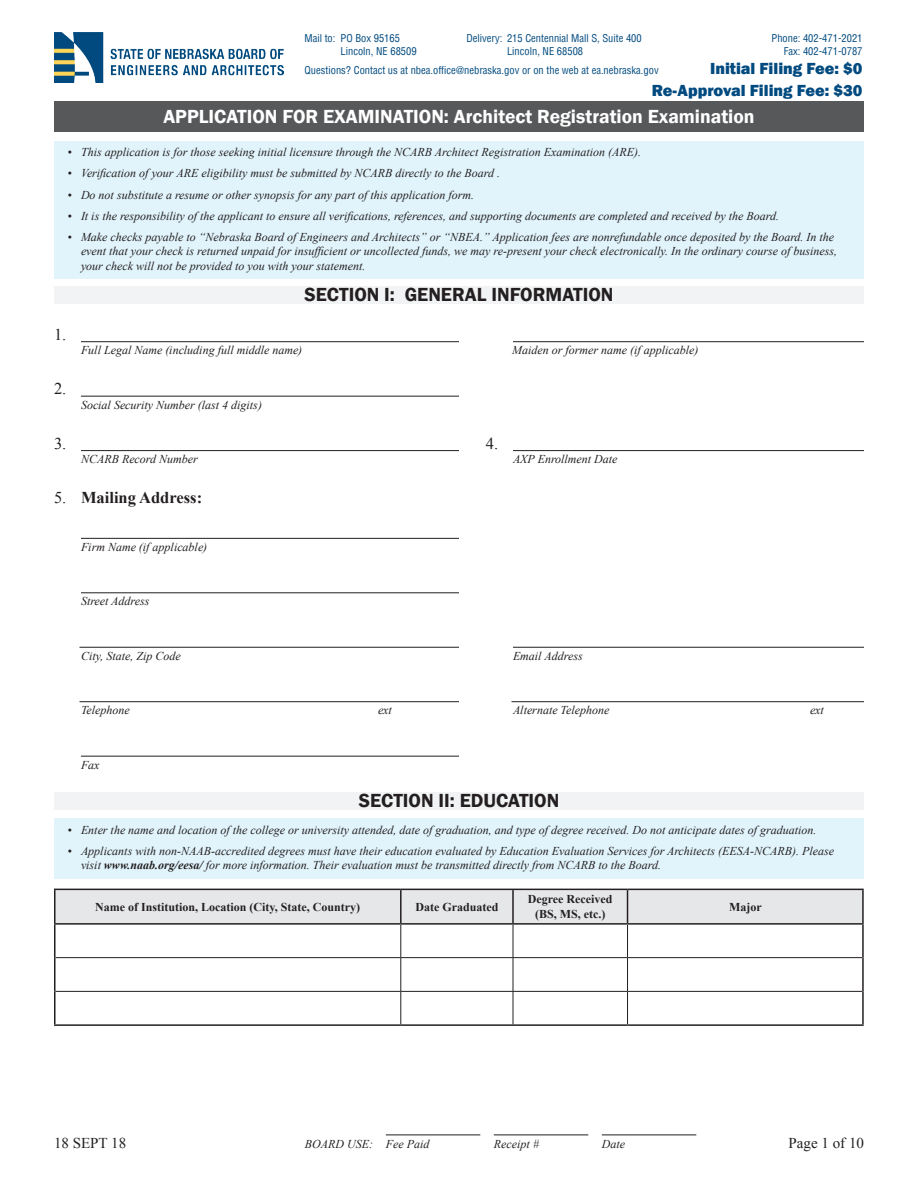
<style>
.page{position:relative;width:918px;height:1188px;background:#fff}
.page>*{position:absolute;margin:0;border:0;box-sizing:border-box;transform-origin:0 0}
.Standard_Heading{font:600 19.5px "Franklin Gothic";color:#fff}
.Standard_Heading-2{font:600 19.5px "Franklin Gothic";color:#231f20}
.t1{font:800 16.5px/21.6px "Franklin Gothic";color:#004a7f;text-align:right}
.Data_Entry_Line{font:700 16.5px "Times New Roman";color:#231f20}
.Data_Entry_Line-2{font:16.5px "Times New Roman";color:#231f20}
.t2{font:15px "Times New Roman";color:#231f20}
.Data_Entry_Instructi{font:italic 12px/14.4px "Times New Roman";color:#231f20}
.t3{font:700 12px/14.4px "Times New Roman";color:#231f20;text-align:center}
.t4{font:condensed 10.5px "Helvetica";color:#004a7f}
.s1{font-weight:400}
.s2{font-weight:700}
</style>
<div class="page">
<img style="left:54px;top:33px;width:229px;height:50px">
<div style="left:54px;top:101px;width:810px;height:31px;background:#57585a"></div>
<div style="left:54px;top:141px;width:810px;height:25px;background:#e1f4fc"></div>
<div style="left:54px;top:162px;width:810px;height:25px;background:#e1f4fc"></div>
<div style="left:54px;top:184px;width:810px;height:24px;background:#e1f4fc"></div>
<div style="left:54px;top:205px;width:810px;height:24px;background:#e1f4fc"></div>
<div style="left:54px;top:226px;width:810px;height:53px;background:#e1f4fc"></div>
<div style="left:54px;top:286px;width:810px;height:18px;background:#f2f3f4"></div>
<hr style="left:81px;top:341px;width:378px;height:1px;background:#231f20">
<hr style="left:513px;top:341px;width:351px;height:1px;background:#231f20">
<hr style="left:81px;top:396px;width:378px;height:1px;background:#231f20">
<hr style="left:81px;top:450px;width:378px;height:1px;background:#231f20">
<hr style="left:513px;top:450px;width:351px;height:1px;background:#231f20">
<hr style="left:81px;top:538px;width:378px;height:1px;background:#231f20">
<hr style="left:81px;top:592px;width:378px;height:1px;background:#231f20">
<hr style="left:80px;top:647px;width:379px;height:1px;background:#231f20">
<hr style="left:513px;top:647px;width:351px;height:1px;background:#231f20">
<hr style="left:80px;top:701px;width:379px;height:1px;background:#231f20">
<hr style="left:512px;top:701px;width:352px;height:1px;background:#231f20">
<hr style="left:81px;top:756px;width:378px;height:1px;background:#231f20">
<div style="left:54px;top:792px;width:810px;height:17px;background:#f2f3f4"></div>
<div style="left:54px;top:818px;width:810px;height:25px;background:#e1f4fc"></div>
<div style="left:54px;top:840px;width:810px;height:38px;background:#e1f4fc"></div>
<div style="left:56px;top:890px;width:806px;height:33px;background:#e6e7e9"></div>
<hr style="left:54px;top:889px;width:347px;height:1px;background:#231f20">
<hr style="left:54px;top:890px;width:2px;height:33px;background:#231f20">
<hr style="left:401px;top:889px;width:112px;height:1px;background:#231f20">
<hr style="left:513px;top:889px;width:115px;height:1px;background:#231f20">
<hr style="left:628px;top:889px;width:236px;height:1px;background:#231f20">
<hr style="left:862px;top:890px;width:2px;height:33px;background:#231f20">
<hr style="left:54px;top:925px;width:2px;height:33px;background:#231f20">
<hr style="left:862px;top:925px;width:2px;height:33px;background:#231f20">
<hr style="left:54px;top:958px;width:2px;height:33px;background:#231f20">
<hr style="left:862px;top:958px;width:2px;height:33px;background:#231f20">
<hr style="left:54px;top:991px;width:2px;height:33px;background:#231f20">
<hr style="left:862px;top:991px;width:2px;height:33px;background:#231f20">
<hr style="left:54px;top:1024px;width:347px;height:2px;background:#231f20">
<hr style="left:401px;top:1024px;width:112px;height:2px;background:#231f20">
<hr style="left:513px;top:1024px;width:115px;height:2px;background:#231f20">
<hr style="left:628px;top:1024px;width:236px;height:2px;background:#231f20">
<hr style="left:400px;top:925px;width:1px;height:32px;background:#231f20">
<hr style="left:513px;top:925px;width:1px;height:32px;background:#231f20">
<hr style="left:627px;top:925px;width:1px;height:32px;background:#231f20">
<hr style="left:56px;top:957px;width:345px;height:1px;background:#231f20">
<hr style="left:401px;top:957px;width:112px;height:1px;background:#231f20">
<hr style="left:400px;top:958px;width:1px;height:33px;background:#231f20">
<hr style="left:513px;top:957px;width:115px;height:1px;background:#231f20">
<hr style="left:513px;top:958px;width:1px;height:33px;background:#231f20">
<hr style="left:628px;top:957px;width:234px;height:1px;background:#231f20">
<hr style="left:627px;top:958px;width:1px;height:33px;background:#231f20">
<hr style="left:56px;top:991px;width:345px;height:1px;background:#231f20">
<hr style="left:401px;top:991px;width:112px;height:1px;background:#231f20">
<hr style="left:400px;top:992px;width:1px;height:32px;background:#231f20">
<hr style="left:513px;top:991px;width:115px;height:1px;background:#231f20">
<hr style="left:513px;top:992px;width:1px;height:32px;background:#231f20">
<hr style="left:628px;top:991px;width:234px;height:1px;background:#231f20">
<hr style="left:627px;top:992px;width:1px;height:32px;background:#231f20">
<hr style="left:54px;top:923px;width:347px;height:2px;background:#231f20">
<hr style="left:513px;top:923px;width:115px;height:2px;background:#231f20">
<hr style="left:628px;top:923px;width:236px;height:2px;background:#231f20">
<hr style="left:401px;top:923px;width:112px;height:2px;background:#231f20">
<hr style="left:400px;top:890px;width:2px;height:33px;background:#231f20">
<hr style="left:512px;top:890px;width:2px;height:33px;background:#231f20">
<hr style="left:627px;top:890px;width:1px;height:33px;background:#231f20">
<hr style="left:386px;top:1134px;width:94px;height:1px;background:#231f20">
<hr style="left:494px;top:1134px;width:94px;height:1px;background:#231f20">
<hr style="left:602px;top:1134px;width:94px;height:1px;background:#231f20">
<p class="t4" style="left:305px;top:31px;width:97px">Mail to: PO Box 95165</p>
<p class="t4" style="left:467px;top:31px;width:177px">Delivery: 215 Centennial Mall S, Suite 400</p>
<p class="t4" style="left:772px;top:31px;width:92px">Phone: 402-471-2021</p>
<p class="t4" style="left:341px;top:44px;width:78px">Lincoln, NE 68509</p>
<p class="t4" style="left:507px;top:44px;width:78px">Lincoln, NE 68508</p>
<p class="t4" style="left:784px;top:44px;width:80px">Fax: 402-471-0787</p>
<p class="t4" style="left:305px;top:64px;width:356px">Questions? Contact us at nbea.office@nebraska.gov or on the web at ea.nebraska.gov</p>
<h2 class="t1" style="left:652px;top:58px;width:212px">Initial Filing Fee: $0<br>Re-Approval Filing Fee: $30</h2>
<p class="Standard_Heading" style="left:163px;top:105px;width:593px">APPLICATION FOR EXAMINATION: Architect Registration Examination</p>
<p class="Data_Entry_Instructi" style="left:68px;top:145px;width:575px">• This application is for those seeking initial licensure through the NCARB Architect Registration Examination (ARE).</p>
<p class="Data_Entry_Instructi" style="left:68px;top:166px;width:434px">• Verification of your ARE eligibility must be submitted by NCARB directly to the Board .</p>
<p class="Data_Entry_Instructi" style="left:68px;top:187px;width:408px">• Do not substitute a resume or other synopsis for any part of this application form.</p>
<p class="Data_Entry_Instructi" style="left:68px;top:208px;width:713px">• It is the responsibility of the applicant to ensure all verifications, references, and supporting documents are completed and received by the Board.</p>
<p class="Data_Entry_Instructi" style="left:81px;top:229px;width:758px;text-indent:-14px">• Make checks payable to “Nebraska Board of Engineers and Architects” or “NBEA.” Application fees are nonrefundable once deposited by the Board. In the event that your check is returned unpaid for insufficient or uncollected funds, we may re-present your check electronically. In the ordinary course of business, your check will not be provided to you with your statement.</p>
<p class="Standard_Heading-2" style="left:305px;top:283px;width:310px">SECTION I: GENERAL INFORMATION</p>
<p class="Data_Entry_Line-2" style="left:54px;top:323px;width:14px">1.</p>
<p class="Data_Entry_Line-2" style="left:54px;top:377px;width:14px">2.</p>
<p class="Data_Entry_Instructi" style="left:81px;top:343px;width:223px">Full Legal Name (including full middle name)</p>
<p class="Data_Entry_Instructi" style="left:512px;top:343px;width:188px">Maiden or former name (if applicable)</p>
<p class="Data_Entry_Instructi" style="left:81px;top:397px;width:182px">Social Security Number (last 4 digits)</p>
<p class="Data_Entry_Line-2" style="left:54px;top:432px;width:14px">3.</p>
<p class="Data_Entry_Line-2" style="left:486px;top:432px;width:14px">4.</p>
<p class="Data_Entry_Instructi" style="left:81px;top:452px;width:118px">NCARB Record Number</p>
<p class="Data_Entry_Instructi" style="left:513px;top:452px;width:106px">AXP Enrollment Date</p>
<p class="Data_Entry_Line" style="left:54px;top:486px;width:150px"><span class="s1">5.</span> Mailing Address:</p>
<p class="Data_Entry_Instructi" style="left:81px;top:539px;width:128px">Firm Name (if applicable)</p>
<p class="Data_Entry_Instructi" style="left:81px;top:594px;width:70px">Street Address</p>
<p class="Data_Entry_Instructi" style="left:81px;top:648px;width:101px">City, State, Zip Code</p>
<p class="Data_Entry_Instructi" style="left:513px;top:648px;width:71px">Email Address</p>
<p class="Data_Entry_Instructi" style="left:81px;top:703px;width:50px">Telephone</p>
<p class="Data_Entry_Instructi" style="left:378px;top:703px;width:15px">ext</p>
<p class="Data_Entry_Instructi" style="left:513px;top:703px;width:98px">Alternate Telephone</p>
<p class="Data_Entry_Instructi" style="left:810px;top:703px;width:15px">ext</p>
<p class="Data_Entry_Instructi" style="left:81px;top:757px;width:20px">Fax</p>
<p class="Standard_Heading-2" style="left:359px;top:789px;width:202px">SECTION II: EDUCATION</p>
<p class="Data_Entry_Instructi" style="left:68px;top:822px;width:751px">• Enter the name and location of the college or university attended, date of graduation, and type of degree received. Do not anticipate dates of graduation.</p>
<p class="Data_Entry_Instructi" style="left:81px;top:843px;width:755px;text-indent:-14px">• Applicants with non-NAAB-accredited degrees must have their education evaluated by Education Evaluation Services for Architects (EESA-NCARB). Please visit <span class="s2">www.naab.org/eesa/</span> for more information. Their evaluation must be transmitted directly from NCARB to the Board.</p>
<p class="t3" style="left:95px;top:899px;width:266px">Name of Institution, Location (City, State, Country)</p>
<p class="t3" style="left:415px;top:899px;width:84px">Date Graduated</p>
<p class="t3" style="left:528px;top:892px;width:86px">Degree Received (BS, MS, etc.)</p>
<p class="t3" style="left:729px;top:899px;width:34px">Major</p>
<p class="t2" style="left:54px;top:1132px;width:74px">18 SEPT 18</p>
<p class="t2" style="left:789px;top:1132px;width:77px">Page 1 of 10</p>
<p class="Data_Entry_Instructi" style="left:305px;top:1136px;width:126px">BOARD USE: Fee Paid</p>
<p class="Data_Entry_Instructi" style="left:494px;top:1136px;width:46px">Receipt #</p>
<p class="Data_Entry_Instructi" style="left:602px;top:1136px;width:25px">Date</p>
</div>
